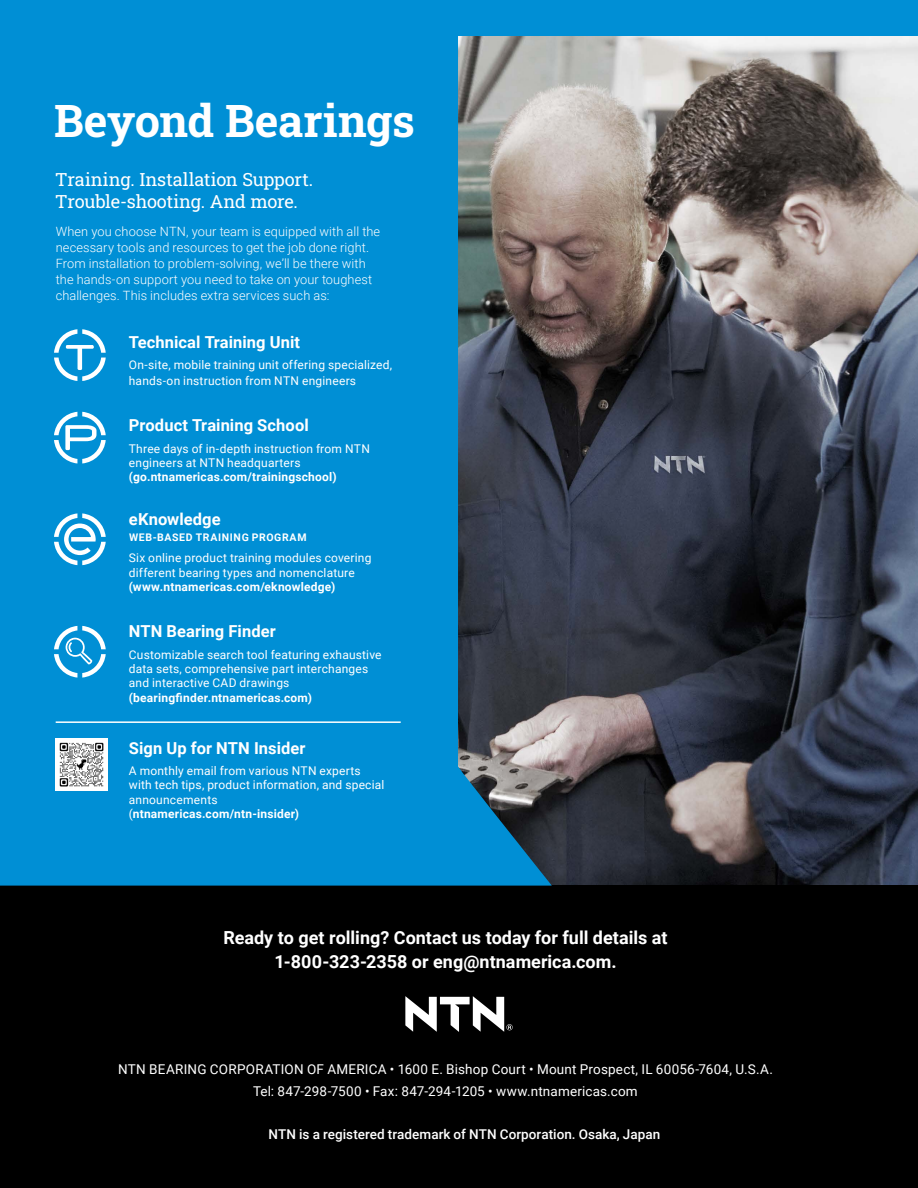
<style>
.page{position:relative;width:918px;height:1188px;background:#fff}
.page>*{position:absolute;margin:0;border:0;box-sizing:border-box;transform-origin:0 0}
.t1{font:700 45px "Roboto Slab";letter-spacing:-.01em;color:#fff}
.t2{font:18.15px/21.8px "Roboto Slab";letter-spacing:-.01em;color:#fff}
.t3{font:700 18px/24px "Roboto";color:#fff;text-align:center}
.t4{font:700 16.5px "Roboto";letter-spacing:.005em;color:#fff}
.t5{font:13.5px/22.2px "Roboto";letter-spacing:.015em;color:#fff;text-align:center}
.t6{font:500 13.5px "Roboto";letter-spacing:.005em;color:#fff}
.t7{font:300 12.75px/16px "Roboto";letter-spacing:.01em;color:#fff}
.t8{font:12px/14.4px "Roboto";letter-spacing:.015em;color:#fff}
.t9{font:700 12px "Roboto";letter-spacing:.015em;color:#fff}
.t10{font:700 10.5px "Roboto";letter-spacing:.06em;color:#fff}
.s1{font-weight:700}
</style>
<div class="page">
<div style="left:0;top:0;width:918px;height:36px;background:#008fd5"></div>
<img style="left:552px;top:36px;width:366px;height:850px">
<div style="left:0;top:886px;width:918px;height:302px;background:#000"></div>
<svg style="left:0;top:36px;width:552px;height:850px;background:#0f87c2"></svg>
<svg style="left:405px;top:996px;width:108px;height:36px"></svg>
<svg style="left:54px;top:329px;width:52px;height:52px"></svg>
<svg style="left:54px;top:412px;width:52px;height:51px"></svg>
<svg style="left:54px;top:513px;width:52px;height:52px"></svg>
<svg style="left:54px;top:626px;width:52px;height:52px"></svg>
<img style="left:56px;top:738px;width:51px;height:52px">
<hr style="left:56px;top:721px;width:345px;height:2px;background:#fff">
<h1 class="t1" style="left:54px;top:90px;width:362px">Beyond Bearings</h1>
<h2 class="t2" style="left:55px;top:168px;width:259px">Training. Installation Support.<br>Trouble-shooting. And more.</h2>
<p class="t7" style="left:56px;top:223px;width:326px">When you choose NTN, your team is equipped with all the necessary tools and resources to get the job done right.<br>From installation to problem-solving, we’ll be there with the hands-on support you need to take on your toughest challenges. This includes extra services such as:</p>
<h3 class="t4" style="left:129px;top:331px;width:173px">Technical Training Unit</h3>
<p class="t8" style="left:129px;top:356px;width:265px;line-height:16px">On-site, mobile training unit offering specialized, hands-on instruction from NTN engineers</p>
<h3 class="t4" style="left:129px;top:414px;width:181px">Product Training School</h3>
<p class="t8" style="left:129px;top:441px;width:243px">Three days of in-depth instruction from NTN engineers at NTN headquarters</p>
<p class="t9" style="left:129px;top:469px;width:209px">(go.ntnamericas.com/trainingschool)</p>
<h3 class="t4" style="left:129px;top:507px;width:93px">eKnowledge</h3>
<p class="t10" style="left:129px;top:530px;width:179px">WEB-BASED TRAINING PROGRAM</p>
<p class="t8" style="left:129px;top:551px;width:244px">Six online product training modules covering different bearing types and nomenclature</p>
<p class="t9" style="left:129px;top:579px;width:208px">(www.ntnamericas.com/eknowledge)</p>
<h3 class="t4" style="left:129px;top:620px;width:148px">NTN Bearing Finder</h3>
<p class="t8" style="left:129px;top:647px;width:254px">Customizable search tool featuring exhaustive data sets, comprehensive part interchanges and interactive CAD drawings</p>
<p class="t9" style="left:129px;top:689px;width:185px">(bearingfinder.ntnamericas.com)</p>
<h3 class="t4" style="left:129px;top:736px;width:178px">Sign Up for NTN Insider</h3>
<p class="t8" style="left:129px;top:763px;width:257px">A monthly email from various NTN experts with tech tips, product information, and special announcements (<span class="s1">ntnamericas.com/ntn-insider)</span></p>
<h3 class="t3" style="left:223px;top:925px;width:446px">Ready to get rolling? Contact us today for full details at<br>1-800-323-2358 or eng@ntnamerica.com.</h3>
<p class="t5" style="left:118px;top:1058px;width:656px">NTN BEARING CORPORATION OF AMERICA • 1600 E. Bishop Court • Mount Prospect, IL 60056-7604, U.S.A.<br>Tel: 847-298-7500 • Fax: 847-294-1205 • www.ntnamericas.com</p>
<p class="t6" style="left:269px;top:1124px;width:393px">NTN is a registered trademark of NTN Corporation. Osaka, Japan</p>
</div>
